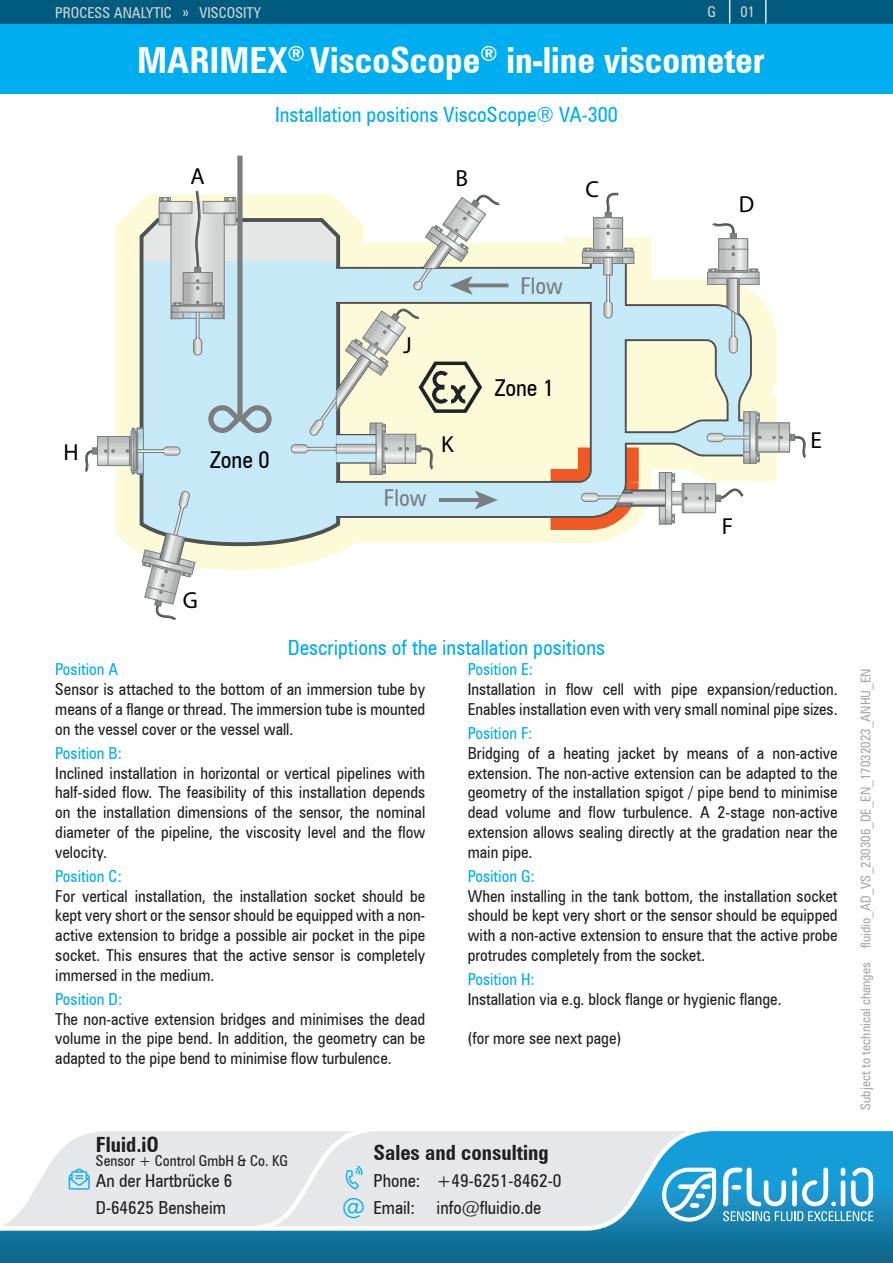
<style>
.page{position:relative;width:893px;height:1263px;background:#fff}
.page>*{position:absolute;margin:0;border:0;box-sizing:border-box;transform-origin:0 0}
.t1{font:700 condensed 36px "Zurich BT";color:#fff}
.t2{font:23.25px "Myriad Pro";color:#000001}
.t3{font:condensed 23.25px "Zurich BT";color:#000001}
.t4{font:condensed 23.25px "Zurich BT";color:#7b7e7f}
.t5{font:condensed 21px "Zurich BT";color:#00aeef}
.t6{font:700 condensed 21px "Zurich BT";color:#231f20}
.t7{font:300 21px "Font Awesome 5 Pro";color:#00aeef}
.t8{font:condensed 18px/27px "Zurich BT";color:#231f20}
.t9{font:condensed 16.5px/19.8px "Zurich BT";color:#231f20;text-align:justify}
.t10{font:condensed 16.5px "Zurich BT";color:#00aeef}
.t11{font:condensed 15px "Zurich BT";color:#d1d2d4}
.t12{font:condensed 15px "Zurich BT";color:#231f20}
.t13{font:condensed 13.5px "Zurich BT";color:#a8a9ad}
</style>
<div class="page">
<svg style="left:0;top:1233px;width:893px;height:30px;background:#106d94"></svg>
<svg style="left:0;top:1131px;width:893px;height:102px;background:#bfd8e4"></svg>
<div style="left:0;top:24px;width:893px;height:70px;background:#00aeef"></div>
<div style="left:0;top:0;width:893px;height:24px;background:#005b7f"></div>
<svg style="left:661px;top:1168px;width:55px;height:53px"></svg>
<div style="left:690px;top:1203px;width:9px;height:5px;background:#fff;border-radius:2px"></div>
<svg style="left:723px;top:1167px;width:150px;height:54px"></svg>
<svg style="left:729px;top:0;width:1px;height:23px"></svg>
<hr style="left:765px;top:0;width:2px;height:23px;background:#e6e7e9">
<svg style="left:116px;top:194px;width:661px;height:376px"></svg>
<svg style="left:138px;top:216px;width:204px;height:332px;background:#c5e1eb"></svg>
<svg style="left:333px;top:261px;width:420px;height:258px;background:#deebde"></svg>
<div style="left:237px;top:156px;width:6px;height:263px;background:#7b7e7f"></div>
<svg style="left:206px;top:404px;width:68px;height:37px;background:#acc5cf"></svg>
<hr style="left:332px;top:265px;width:4px;height:39px;background:#c6e9f8">
<hr style="left:332px;top:480px;width:4px;height:39px;background:#c6e9f8">
<svg style="left:142px;top:491px;width:53px;height:129px"></svg>
<div style="left:97px;top:436px;width:34px;height:21px;background:#c4c6c5"></div>
<svg style="left:115px;top:452px;width:11px;height:12px"></svg>
<div style="left:97px;top:436px;width:34px;height:30px;border:1px solid #7b7e7f"></div>
<hr style="left:108px;top:436px;width:1px;height:30px;background:#7b7e7f">
<svg style="left:85px;top:448px;width:30px;height:25px"></svg>
<svg style="left:126px;top:427px;width:54px;height:48px;background:#bed8e1"></svg>
<div style="left:135px;top:432px;width:2px;height:38px;border:1px solid #7b7e7f"></div>
<div style="left:133px;top:431px;width:2px;height:39px;border:1px solid #7b7e7f"></div>
<hr style="left:131px;top:432px;width:1px;height:38px;background:#7b7e7f">
<svg style="left:746px;top:414px;width:2px;height:9px"></svg>
<svg style="left:746px;top:453px;width:2px;height:8px"></svg>
<div style="left:744px;top:428px;width:6px;height:24px;background:#b2d2df"></div>
<div style="left:744px;top:423px;width:6px;height:24px;background:#b9d8e6"></div>
<div style="left:744px;top:412px;width:6px;height:51px;border:1px solid #7b7e7f"></div>
<div style="left:750px;top:412px;width:6px;height:34px;background:#c2c4c4"></div>
<svg style="left:761px;top:425px;width:27px;height:14px"></svg>
<svg style="left:752px;top:454px;width:2px;height:7px"></svg>
<svg style="left:761px;top:439px;width:27px;height:11px"></svg>
<svg style="left:752px;top:432px;width:2px;height:22px"></svg>
<svg style="left:789px;top:434px;width:17px;height:25px"></svg>
<svg style="left:707px;top:433px;width:43px;height:9px"></svg>
<div style="left:750px;top:412px;width:6px;height:51px;border:1px solid #7b7e7f"></div>
<div style="left:756px;top:423px;width:34px;height:29px;border:1px solid #7b7e7f"></div>
<svg style="left:756px;top:413px;width:5px;height:49px"></svg>
<svg style="left:772px;top:423px;width:11px;height:29px"></svg>
<div style="left:707px;top:272px;width:35px;height:6px;background:#c1c4c3"></div>
<svg style="left:720px;top:240px;width:15px;height:27px"></svg>
<svg style="left:750px;top:274px;width:7px;height:2px"></svg>
<svg style="left:735px;top:240px;width:11px;height:27px"></svg>
<svg style="left:728px;top:274px;width:22px;height:2px"></svg>
<svg style="left:711px;top:221px;width:26px;height:18px"></svg>
<div style="left:707px;top:272px;width:52px;height:6px;border:1px solid #7b7e7f"></div>
<div style="left:718px;top:238px;width:30px;height:34px;border:1px solid #7b7e7f"></div>
<svg style="left:708px;top:267px;width:50px;height:5px"></svg>
<svg style="left:719px;top:246px;width:29px;height:10px"></svg>
<svg style="left:707px;top:278px;width:52px;height:75px;background:#cfdbd4"></svg>
<svg style="left:687px;top:485px;width:27px;height:14px"></svg>
<svg style="left:687px;top:499px;width:27px;height:12px"></svg>
<svg style="left:716px;top:488px;width:30px;height:15px"></svg>
<div style="left:682px;top:483px;width:34px;height:30px;border:1px solid #7b7e7f"></div>
<svg style="left:698px;top:484px;width:11px;height:29px"></svg>
<svg style="left:538px;top:434px;width:149px;height:109px;background:#dcd2c4"></svg>
<div style="left:582px;top:257px;width:52px;height:7px;border:1px solid #7b7e7f"></div>
<div style="left:602px;top:218px;width:21px;height:33px;background:#c1c4c3"></div>
<svg style="left:595px;top:220px;width:7px;height:26px"></svg>
<svg style="left:602px;top:220px;width:11px;height:26px"></svg>
<hr style="left:604px;top:257px;width:4px;height:18px;background:#c1c3c3">
<svg style="left:606px;top:263px;width:4px;height:10px"></svg>
<svg style="left:604px;top:192px;width:17px;height:26px"></svg>
<svg style="left:604px;top:275px;width:9px;height:43px"></svg>
<div style="left:582px;top:251px;width:52px;height:6px;border:1px solid #7b7e7f"></div>
<div style="left:593px;top:218px;width:30px;height:33px;border:1px solid #7b7e7f"></div>
<svg style="left:583px;top:246px;width:50px;height:17px"></svg>
<svg style="left:594px;top:225px;width:29px;height:10px"></svg>
<div style="left:603px;top:257px;width:9px;height:18px;border:1px solid #7b7e7f"></div>
<svg style="left:159px;top:191px;width:77px;height:164px;background:#c8d4d7"></svg>
<hr style="left:439px;top:498px;width:42px;height:4px;background:#7b7e7f">
<svg style="left:475px;top:490px;width:23px;height:19px"></svg>
<svg style="left:501px;top:283px;width:7px;height:4px"></svg>
<svg style="left:413px;top:194px;width:88px;height:101px"></svg>
<svg style="left:291px;top:308px;width:191px;height:167px;background:#d9e1d1"></svg>
<svg style="left:342px;top:1164px;width:27px;height:28px"></svg>
<svg style="left:69px;top:1169px;width:21px;height:21px"></svg>
<svg style="left:343px;top:1198px;width:21px;height:20px"></svg>
<p class="t11" style="left:55px;top:4px;width:207px">PROCESS ANALYTIC » VISCOSITY</p>
<p class="t11" style="left:708px;top:3px;width:10px">G</p>
<p class="t11" style="left:741px;top:3px;width:16px">01</p>
<h1 class="t1" style="left:137px;top:38px;width:629px">MARIMEX<sup>®</sup> ViscoScope<sup>®</sup> in-line viscometer</h1>
<p class="t5" style="left:275px;top:102px;width:344px">Installation positions ViscoScope® VA-300</p>
<h2 class="t2" style="left:190px;top:162px;width:16px">A</h2>
<h2 class="t2" style="left:455px;top:164px;width:14px">B</h2>
<h2 class="t2" style="left:585px;top:175px;width:15px">C</h2>
<h2 class="t2" style="left:739px;top:190px;width:17px">D</h2>
<h2 class="t2" style="left:63px;top:438px;width:17px">H</h2>
<h2 class="t3" style="left:210px;top:446px;width:61px">Zone 0</h2>
<h2 class="t2" style="left:403px;top:331px;width:10px">J</h2>
<h2 class="t4" style="left:384px;top:483px;width:44px">Flow</h2>
<h2 class="t2" style="left:441px;top:430px;width:14px">K</h2>
<h2 class="t4" style="left:520px;top:271px;width:44px">Flow</h2>
<h2 class="t3" style="left:495px;top:374px;width:61px">Zone 1</h2>
<h2 class="t2" style="left:183px;top:585px;width:17px">G</h2>
<p class="t5" style="left:288px;top:635px;width:319px">Descriptions of the installation positions</p>
<h2 class="t2" style="left:722px;top:512px;width:13px">F</h2>
<h2 class="t2" style="left:810px;top:425px;width:13px">E</h2>
<p class="t10" style="left:55px;top:659px;width:65px">Position A</p>
<p class="t9" style="left:55px;top:679px;width:371px">Sensor is attached to the bottom of an immersion tube by means of a flange or thread. The immersion tube is mounted on the vessel cover or the vessel wall.</p>
<p class="t10" style="left:55px;top:743px;width:68px">Position B:</p>
<p class="t9" style="left:55px;top:763px;width:371px">Inclined installation in horizontal or vertical pipelines with half-sided flow. The feasibility of this installation depends on the installation dimensions of the sensor, the nominal diameter of the pipeline, the viscosity level and the flow velocity.</p>
<p class="t10" style="left:55px;top:866px;width:68px">Position C:</p>
<p class="t9" style="left:55px;top:886px;width:371px">For vertical installation, the installation socket should be kept very short or the sensor should be equipped with a non&shy;active extension to bridge a possible air pocket in the pipe socket. This ensures that the active sensor is completely immersed in the medium.</p>
<p class="t10" style="left:55px;top:989px;width:69px">Position D:</p>
<p class="t9" style="left:55px;top:1009px;width:371px">The non-active extension bridges and minimises the dead volume in the pipe bend. In addition, the geometry can be adapted to the pipe bend to minimise flow turbulence.</p>
<p class="t10" style="left:468px;top:659px;width:67px">Position E:</p>
<p class="t9" style="left:468px;top:679px;width:371px">Installation in flow cell with pipe expansion/reduction.<br>Enables installation even with very small nominal pipe sizes.</p>
<p class="t10" style="left:468px;top:723px;width:66px">Position F:</p>
<p class="t9" style="left:468px;top:743px;width:371px">Bridging of a heating jacket by means of a non-active extension. The non-active extension can be adapted to the geometry of the installation spigot / pipe bend to minimise dead volume and flow turbulence. A 2-stage non-active extension allows sealing directly at the gradation near the main pipe.</p>
<p class="t10" style="left:468px;top:866px;width:69px">Position G:</p>
<p class="t9" style="left:468px;top:886px;width:371px">When installing in the tank bottom, the installation socket should be kept very short or the sensor should be equipped with a non-active extension to ensure that the active probe protrudes completely from the socket.</p>
<p class="t10" style="left:468px;top:969px;width:68px">Position H:</p>
<p class="t9" style="left:468px;top:989px;width:315px">Installation via e.g. block flange or hygienic flange.</p>
<p class="t9" style="left:468px;top:1028px;width:155px">(for more see next page)</p>
<p class="t6" style="left:96px;top:1132px;width:65px">Fluid.iO</p>
<p class="t12" style="left:96px;top:1151px;width:194px">Sensor + Control GmbH &amp; Co. KG</p>
<p class="t8" style="left:96px;top:1167px;width:138px">An der Hartbrücke 6<br>D-64625 Bensheim</p>
<p class="t6" style="left:374px;top:1140px;width:177px">Sales and consulting</p>
<p class="t8" style="left:374px;top:1167px;width:189px">Phone: +49-6251-8462-0<br>Email: info@fluidio.de</p>
<p class="t7" style="left:343px;top:1172px;width:12px;rotate:-24deg">□■❖□●◆</p>
<p class="t13" style="left:857px;top:948px;width:281px;rotate:-90deg">fluidio_AD_VS_230306_DE_EN_17032023_ANHU_EN</p>
<p class="t13" style="left:857px;top:1110px;width:149px;rotate:-90deg">Subject to technical changes</p>
</div>
